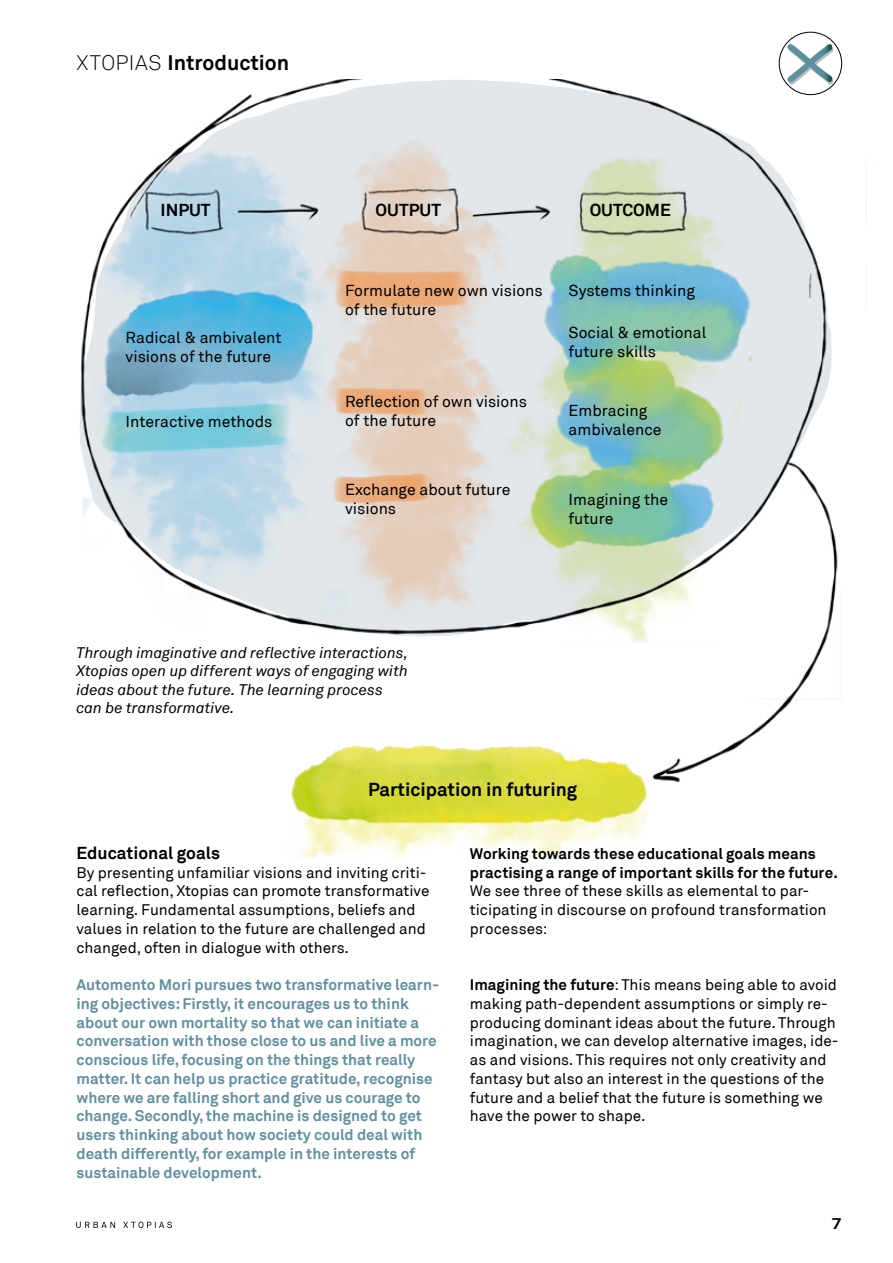
<style>
.page{position:relative;width:893px;height:1263px;background:#fff}
.page>*{position:absolute;margin:0;border:0;box-sizing:border-box;transform-origin:0 0}
.t1{font:700 21px "Akkurat";color:#000}
.t2{font:700 18.75px "Akkurat";color:#000}
.t3{font:700 17.25px "Akkurat";color:#000}
.t4{font:15.9px/19px "Akkurat";color:#000}
.t5{font:700 15.75px "Akkurat";color:#000;scale:1.14 1}
.t6{font:15.3px/18.8px "Akkurat";color:#000}
.t7{font:700 15.3px/18.8px "Akkurat";color:#5f909f}
.t8{font:italic 15.3px/18.3px "Akkurat";color:#000}
.t9{font:700 15.3px/18.8px "Akkurat";letter-spacing:.005em;color:#000}
.s1{font-weight:300}
.s2{font-weight:700}
</style>
<div class="page">
<div style="left:779px;top:32px;width:63px;height:63px;border:1px solid #000;border-radius:50%"></div>
<svg style="left:782px;top:39px;width:56px;height:41px"></svg>
<svg style="left:76px;top:1221px;width:96px;height:7px"></svg>
<img style="left:80px;top:80px;width:787px;height:778px">
<h1 class="t1" style="left:77px;top:49px;width:214px"><span class="s1">XTOPIAS</span> Introduction</h1>
<p class="t3" style="left:161px;top:199px;width:52px">INPUT</p>
<p class="t4" style="left:126px;top:329px;width:157px">Radical &amp; ambivalent visions of the future</p>
<p class="t4" style="left:126px;top:412px;width:148px">Interactive methods</p>
<p class="t3" style="left:376px;top:199px;width:67px">OUTPUT</p>
<p class="t3" style="left:590px;top:199px;width:83px">OUTCOME</p>
<p class="t4" style="left:345px;top:282px;width:199px">Formulate new own visions of the future</p>
<p class="t4" style="left:345px;top:393px;width:183px">Reflection of own visions of the future</p>
<p class="t4" style="left:345px;top:481px;width:167px">Exchange about future visions</p>
<p class="t4" style="left:569px;top:282px;width:128px">Systems thinking</p>
<p class="t4" style="left:569px;top:324px;width:139px">Social &amp; emotional future skills</p>
<p class="t4" style="left:569px;top:401px;width:94px">Embracing ambivalence</p>
<p class="t4" style="left:569px;top:490px;width:101px">Imagining the future</p>
<p class="t8" style="left:77px;top:644px;width:333px">Through imaginative and reflective interactions, Xtopias open up different ways of engaging with ideas about the future. The learning process can be transformative.</p>
<p class="t2" style="left:368px;top:777px;width:211px">Participation in futuring</p>
<p class="t3" style="left:77px;top:842px;width:145px">Educational goals</p>
<p class="t6" style="left:77px;top:863px;width:354px">By presenting unfamiliar visions and inviting criti&shy;cal reflection, Xtopias can promote transformative learning. Fundamental assumptions, beliefs and values in relation to the future are challenged and changed, often in dialogue with others.</p>
<p class="t7" style="left:77px;top:975px;width:364px">Automento Mori pursues two transformative learn&shy;ing objectives: Firstly, it encourages us to think about our own mortality so that we can initiate a conversation with those close to us and live a more conscious life, focusing on the things that really matter. It can help us practice gratitude, recognise where we are falling short and give us courage to change. Secondly, the machine is designed to get users thinking about how society could deal with death differently, for example in the interests of sustainable development.</p>
<p class="t9" style="left:470px;top:844px;width:369px">Working towards these educational goals means practising a range of important skills for the future.</p>
<p class="t6" style="left:470px;top:882px;width:358px">We see three of these skills as elemental to par&shy;ticipating in discourse on profound transformation processes:</p>
<p class="t6" style="left:470px;top:976px;width:370px"><span class="s2">Imagining the future</span>: This means being able to avoid making path-dependent assumptions or simply re&shy;producing dominant ideas about the future. Through imagination, we can develop alternative images, ide&shy;as and visions. This requires not only creativity and fantasy but also an interest in the questions of the future and a belief that the future is something we have the power to shape.</p>
<p class="t5" style="left:831px;top:1213px;width:10px">7</p>
</div>
